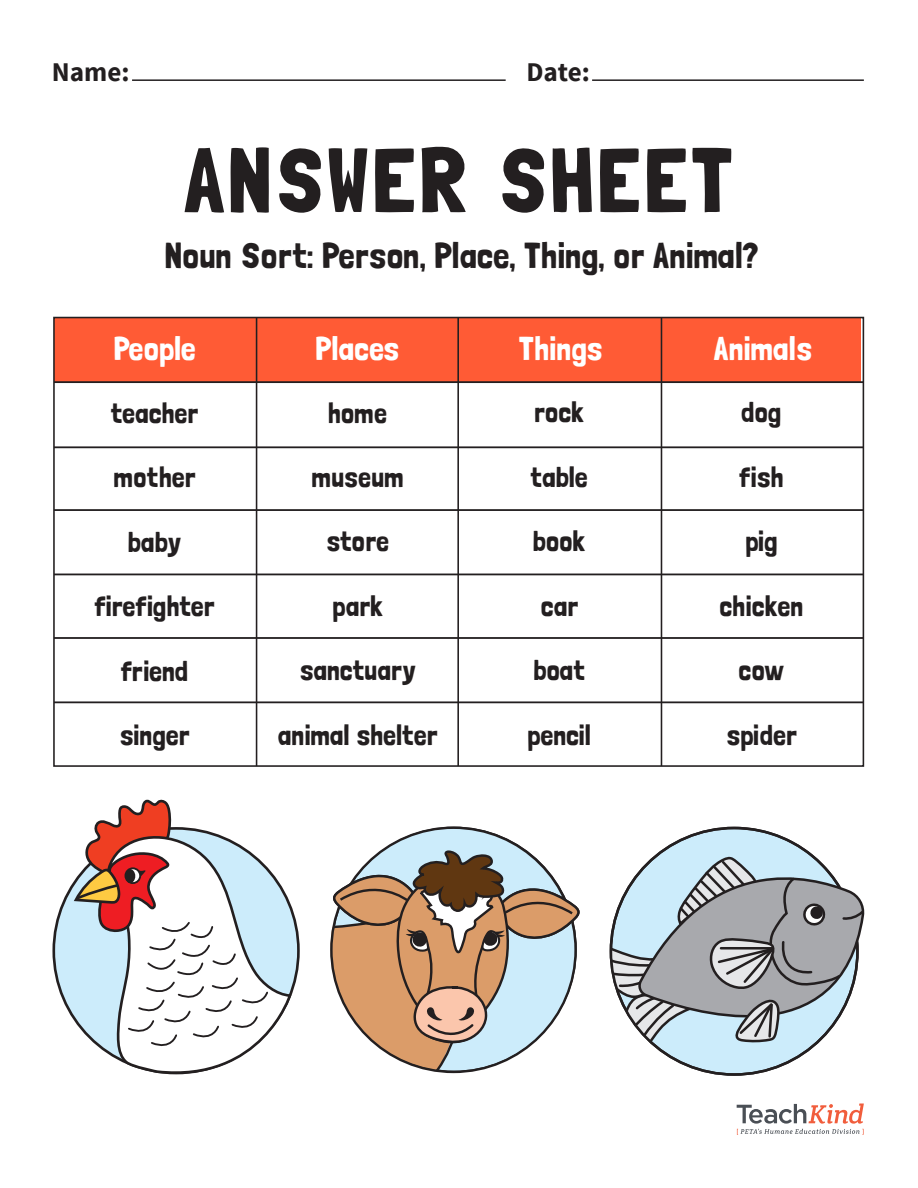
<style>
.page{position:relative;width:918px;height:1188px;background:#fff}
.page>*{position:absolute;margin:0;border:0;box-sizing:border-box;transform-origin:0 0}
.t1{font:91.35px "Londrina Solid";letter-spacing:.025em;color:#231f20}
.t2{font:36px "Londrina Solid";color:#231f20}
.t3{font:33px "Londrina Solid";color:#fff}
.t4{font:28.5px "Londrina Solid";color:#231f20}
.t5{font:700 27px "Source Sans Pro";color:#231f20}
</style>
<div class="page">
<div style="left:54px;top:318px;width:807px;height:64px;background:#ff5b35"></div>
<div style="left:53px;top:317px;width:811px;height:450px;border:2px solid #231f20"></div>
<hr style="left:457px;top:317px;width:2px;height:449px;background:#231f20">
<hr style="left:256px;top:317px;width:1px;height:449px;background:#231f20">
<hr style="left:661px;top:317px;width:1px;height:449px;background:#231f20">
<hr style="left:54px;top:381px;width:809px;height:2px;background:#231f20">
<hr style="left:54px;top:446px;width:809px;height:2px;background:#231f20">
<hr style="left:54px;top:509px;width:809px;height:2px;background:#231f20">
<hr style="left:54px;top:574px;width:809px;height:1px;background:#231f20">
<hr style="left:54px;top:637px;width:809px;height:2px;background:#231f20">
<hr style="left:54px;top:701px;width:809px;height:2px;background:#231f20">
<hr style="left:132px;top:79px;width:374px;height:2px;background:#231f20">
<hr style="left:592px;top:79px;width:272px;height:2px;background:#231f20">
<div style="left:54px;top:828px;width:244px;height:245px;background:#ccecfb;border-radius:50%"></div>
<svg style="left:104px;top:869px;width:189px;height:206px"></svg>
<svg style="left:72px;top:799px;width:197px;height:252px"></svg>
<svg style="left:609px;top:826px;width:251px;height:250px"></svg>
<svg style="left:737px;top:1104px;width:127px;height:31px"></svg>
<svg style="left:332px;top:827px;width:244px;height:244px;fill:#ccecfb"></svg>
<svg style="left:330px;top:849px;width:250px;height:225px"></svg>
<p class="t5" style="left:52px;top:54px;width:79px">Name:</p>
<p class="t5" style="left:526px;top:54px;width:65px">Date:</p>
<h1 class="t1" style="left:183px;top:127px;width:551px">ANSWER SHEET</h1>
<p class="t2" style="left:165px;top:234px;width:595px">Noun Sort: Person, Place, Thing, or Animal?</p>
<p class="t3" style="left:114px;top:329px;width:84px">People</p>
<p class="t3" style="left:315px;top:329px;width:85px">Places</p>
<p class="t3" style="left:519px;top:329px;width:85px">Things</p>
<p class="t3" style="left:713px;top:329px;width:100px">Animals</p>
<p class="t4" style="left:111px;top:396px;width:89px">teacher</p>
<p class="t4" style="left:113px;top:460px;width:84px">mother</p>
<p class="t4" style="left:328px;top:396px;width:60px">home</p>
<p class="t4" style="left:311px;top:460px;width:94px">museum</p>
<p class="t4" style="left:534px;top:396px;width:51px">rock</p>
<p class="t4" style="left:531px;top:460px;width:59px">table</p>
<p class="t4" style="left:742px;top:396px;width:41px">dog</p>
<p class="t4" style="left:739px;top:460px;width:46px">fish</p>
<p class="t4" style="left:128px;top:525px;width:55px">baby</p>
<p class="t4" style="left:94px;top:589px;width:122px">firefighter</p>
<p class="t4" style="left:121px;top:654px;width:69px">friend</p>
<p class="t4" style="left:119px;top:718px;width:72px">singer</p>
<p class="t4" style="left:326px;top:525px;width:65px">store</p>
<p class="t4" style="left:332px;top:589px;width:52px">park</p>
<p class="t4" style="left:300px;top:654px;width:118px">sanctuary</p>
<p class="t4" style="left:278px;top:718px;width:161px">animal shelter</p>
<p class="t4" style="left:533px;top:525px;width:54px">book</p>
<p class="t4" style="left:540px;top:589px;width:39px">car</p>
<p class="t4" style="left:533px;top:654px;width:53px">boat</p>
<p class="t4" style="left:528px;top:718px;width:65px">pencil</p>
<p class="t4" style="left:745px;top:525px;width:34px">pig</p>
<p class="t4" style="left:719px;top:589px;width:86px">chicken</p>
<p class="t4" style="left:738px;top:654px;width:48px">cow</p>
<p class="t4" style="left:726px;top:718px;width:72px">spider</p>
</div>
